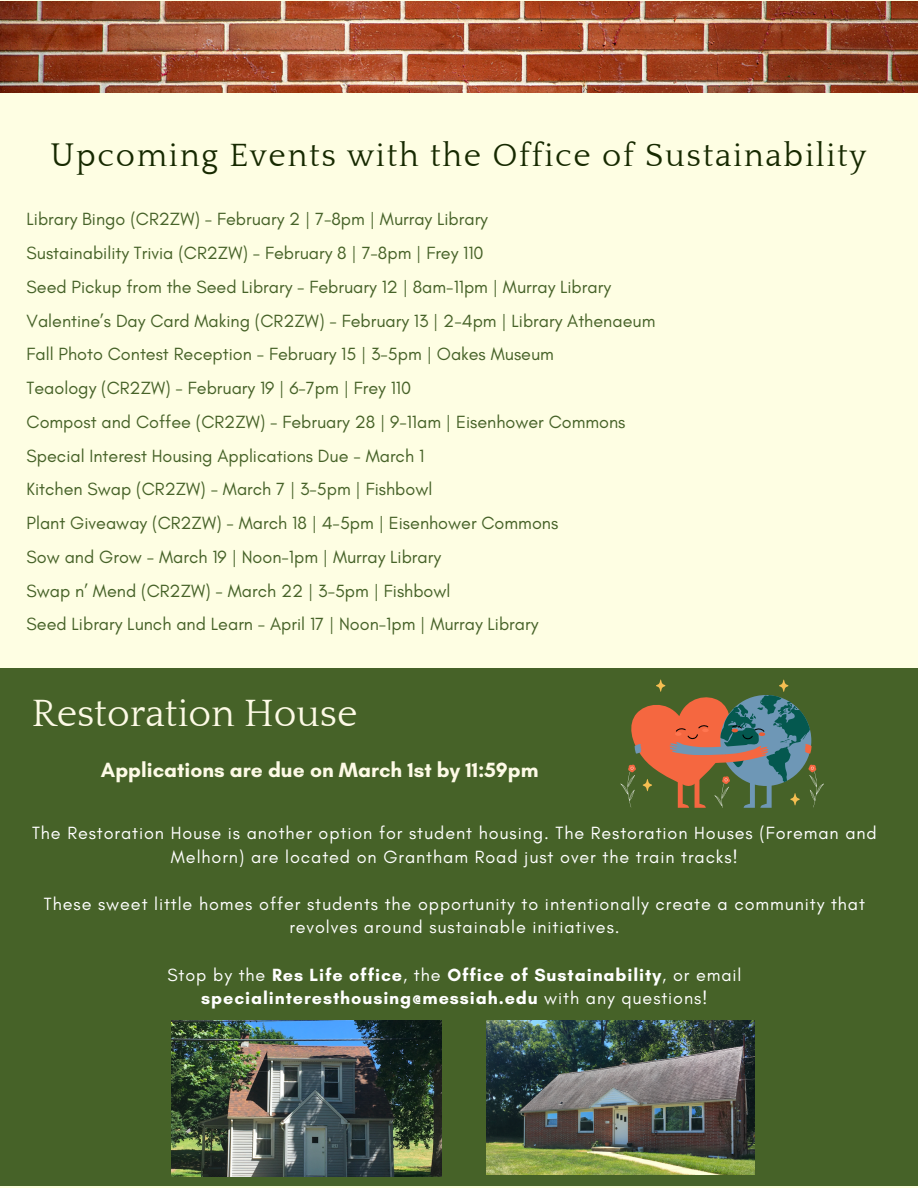
<style>
.page{position:relative;width:918px;height:1188px;background:#fefee3}
.page>*{position:absolute;margin:0;border:0;box-sizing:border-box;transform-origin:0 0}
.t1{font:39px "Quattrocento";color:#fdfae6}
.t2{font:33px "Quattrocento";letter-spacing:.05em;color:#162900}
.t3{font:700 21px "Glacial Indifference";color:#fdfae6}
.t4{font:18px "Glacial Indifference";color:#466228}
.t5{font:18px/23.7px "Glacial Indifference";letter-spacing:.05em;color:#fff;text-align:center}
.t6{font:700 18px/23.7px "Glacial Indifference";letter-spacing:.05em;color:#fff;text-align:center}
.s1{font-weight:400}
</style>
<div class="page">
<img style="left:0;top:1px;width:918px;height:91px">
<div style="left:0;top:668px;width:918px;height:518px;background:#466228"></div>
<svg style="left:620px;top:680px;width:204px;height:128px"></svg>
<img style="left:486px;top:1021px;width:269px;height:154px">
<img style="left:172px;top:1021px;width:270px;height:156px">
<h3 class="t2" style="left:51px;top:138px;width:817px">Upcoming Events with the Office of Sustainability</h3>
<p class="t4" style="left:27px;top:208px;width:463px">Library Bingo (CR2ZW) - February 2 | 7-8pm | Murray Library</p>
<p class="t4" style="left:27px;top:242px;width:459px">Sustainability Trivia (CR2ZW) - February 8 | 7-8pm | Frey 110</p>
<p class="t4" style="left:27px;top:276px;width:586px">Seed Pickup from the Seed Library - February 12 | 8am-11pm | Murray Library</p>
<p class="t4" style="left:27px;top:310px;width:630px">Valentine’s Day Card Making (CR2ZW) - February 13 | 2-4pm | Library Athenaeum</p>
<p class="t4" style="left:27px;top:343px;width:529px">Fall Photo Contest Reception - February 15 | 3-5pm | Oakes Museum</p>
<p class="t4" style="left:27px;top:377px;width:386px">Teaology (CR2ZW) - February 19 | 6-7pm | Frey 110</p>
<p class="t4" style="left:27px;top:411px;width:600px">Compost and Coffee (CR2ZW) - February 28 | 9-11am | Eisenhower Commons</p>
<p class="t4" style="left:27px;top:445px;width:399px">Special Interest Housing Applications Due - March 1</p>
<p class="t4" style="left:27px;top:478px;width:407px">Kitchen Swap (CR2ZW) - March 7 | 3-5pm | Fishbowl</p>
<p class="t4" style="left:27px;top:512px;width:533px">Plant Giveaway (CR2ZW) - March 18 | 4-5pm | Eisenhower Commons</p>
<p class="t4" style="left:27px;top:546px;width:416px">Sow and Grow - March 19 | Noon-1pm | Murray Library</p>
<p class="t4" style="left:27px;top:580px;width:425px">Swap n’ Mend (CR2ZW) - March 22 | 3-5pm | Fishbowl</p>
<p class="t4" style="left:27px;top:613px;width:513px">Seed Library Lunch and Learn - April 17 | Noon-1pm | Murray Library</p>
<p class="t1" style="left:32px;top:693px;width:327px">Restoration House</p>
<h1 class="t3" style="left:101px;top:757px;width:439px">Applications are due on March 1st by 11:59pm</h1>
<p class="t5" style="left:32px;top:821px;width:846px">The Restoration House is another option for student housing. The Restoration Houses (Foreman and<br>Melhorn) are located on Grantham Road just over the train tracks!</p>
<p class="t5" style="left:44px;top:892px;width:823px">These sweet little homes offer students the opportunity to intentionally create a community that revolves around sustainable initiatives.</p>
<p class="t6" style="left:167px;top:963px;width:576px"><span class="s1">Stop by the</span> Res Life office<span class="s1">, the</span> Office of Sustainability<span class="s1">, or email </span>specialinteresthousing@messiah.edu <span class="s1">with any questions!</span></p>
</div>
